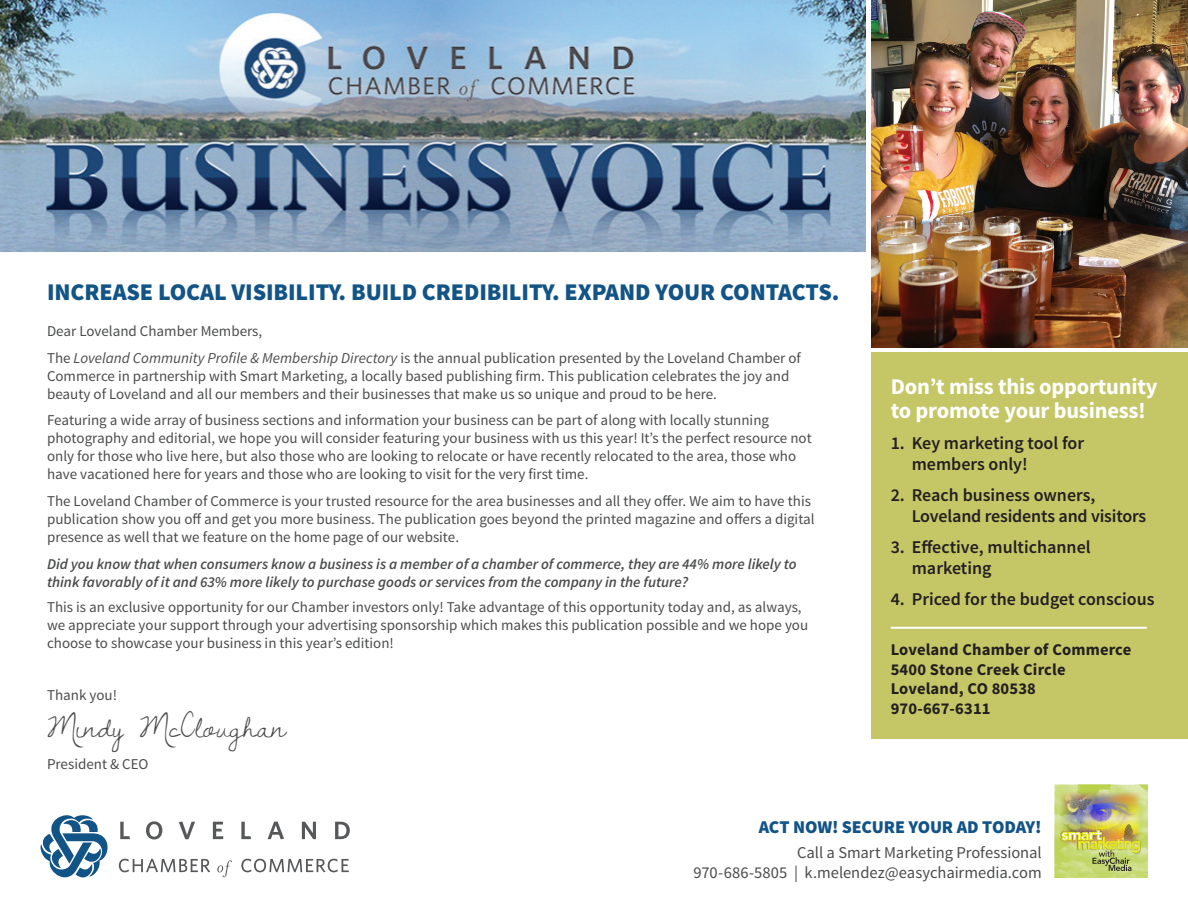
<style>
.page{position:relative;width:1188px;height:918px;background:#fff}
.page>*{position:absolute;margin:0;border:0;box-sizing:border-box;transform-origin:0 0}
.t1{font:35.25px "Dawningofa New Day";color:#4b4c4d}
.t2{font:900 24px "Source Sans Pro";letter-spacing:-.005em;color:#135486}
.t3{font:700 22.5px/24px "Source Sans Pro";letter-spacing:-.01em;color:#fff}
.t4{font:600 18px/21px "Source Sans Pro";color:#231f20}
.subheads{font:900 18px "Source Sans Pro";letter-spacing:-.01em;color:#135486}
.body_copy_larger{font:16.5px/19.8px "Source Sans Pro";color:#4b4c4d;text-align:right}
.t5{font:700 16.5px/19.5px "Source Sans Pro";letter-spacing:.01em;color:#231f20}
.body_copy{font:15px/18px "Source Sans Pro";color:#4b4c4d}
.body_copy-2{font:italic 600 15px/18px "Source Sans Pro";color:#4b4c4d}
.s1{font-style:italic;font-size:15.15px}
</style>
<div class="page">
<img style="left:0;top:0;width:865px;height:251px">
<img style="left:871px;top:0;width:317px;height:347px">
<img style="left:1055px;top:785px;width:93px;height:93px">
<img style="left:1059px;top:791px;width:83px;height:55px">
<div style="left:1060px;top:829px;width:43px;height:13px;background:#231f20;opacity:.65"></div>
<div style="left:1077px;top:836px;width:64px;height:18px;background:#231f20;opacity:.65"></div>
<img style="left:1061px;top:830px;width:79px;height:41px">
<svg style="left:40px;top:815px;width:68px;height:63px"></svg>
<svg style="left:119px;top:821px;width:231px;height:56px"></svg>
<div style="left:871px;top:353px;width:317px;height:386px;background:#c5c666"></div>
<hr style="left:891px;top:627px;width:256px;height:2px;background:#fff">
<p class="t2" style="left:47px;top:277px;width:794px">INCREASE LOCAL VISIBILITY. BUILD CREDIBILITY. EXPAND YOUR CONTACTS.</p>
<p class="body_copy" style="left:47px;top:322px;width:217px">Dear Loveland Chamber Members,</p>
<p class="body_copy" style="left:47px;top:349px;width:755px">The <span class="s1">Loveland Community Profile &amp; Membership Directory</span> is the annual publication presented by the Loveland Chamber of<br>Commerce in partnership with Smart Marketing, a locally based publishing firm. This publication celebrates the joy and beauty of Loveland and all our members and their businesses that make us so unique and proud to be here.</p>
<p class="body_copy" style="left:47px;top:412px;width:766px">Featuring a wide array of business sections and information your business can be part of along with locally stunning photography and editorial, we hope you will consider featuring your business with us this year! It’s the perfect resource not only for those who live here, but also those who are looking to relocate or have recently relocated to the area, those who have vacationed here for years and those who are looking to visit for the very first time.</p>
<p class="body_copy" style="left:47px;top:493px;width:769px">The Loveland Chamber of Commerce is your trusted resource for the area businesses and all they offer. We aim to have this publication show you off and get you more business. The publication goes beyond the printed magazine and offers a digital presence as well that we feature on the home page of our website.</p>
<p class="body_copy-2" style="left:47px;top:555px;width:751px">Did you know that when consumers know a business is a member of a chamber of commerce, they are 44% more likely to think favorably of it and 63% more likely to purchase goods or services from the company in the future?</p>
<p class="body_copy" style="left:47px;top:598px;width:763px">This is an exclusive opportunity for our Chamber investors only! Take advantage of this opportunity today and, as always, we appreciate your support through your advertising sponsorship which makes this publication possible and we hope you choose to showcase your business in this year’s edition!</p>
<p class="body_copy" style="left:47px;top:686px;width:72px">Thank you!</p>
<p class="t1" style="left:47px;top:698px;width:241px">Mindy McCloughan</p>
<p class="body_copy" style="left:47px;top:755px;width:103px">President &amp; CEO</p>
<p class="t3" style="left:891px;top:375px;width:268px">Don’t miss this opportunity to promote your business!</p>
<p class="t4" style="left:912px;top:433px;width:174px;text-indent:-21px">1. Key marketing tool for members only!</p>
<p class="t4" style="left:912px;top:485px;width:236px;text-indent:-21px">2. Reach business owners,<br>Loveland residents and visitors</p>
<p class="t4" style="left:912px;top:537px;width:180px;text-indent:-21px">3. Effective, multichannel marketing</p>
<p class="t4" style="left:891px;top:589px;width:265px">4. Priced for the budget conscious</p>
<p class="t5" style="left:891px;top:640px;width:242px">Loveland Chamber of Commerce<br>5400 Stone Creek Circle<br>Loveland, CO 80538</p>
<p class="t5" style="left:891px;top:699px;width:101px">970-667-6311</p>
<p class="subheads" style="left:759px;top:816px;width:284px">ACT NOW! SECURE YOUR AD TODAY!</p>
<p class="body_copy_larger" style="left:694px;top:843px;width:350px">Call a Smart Marketing Professional<br>970-686-5805 | k.melendez@easychairmedia.com</p>
</div>
